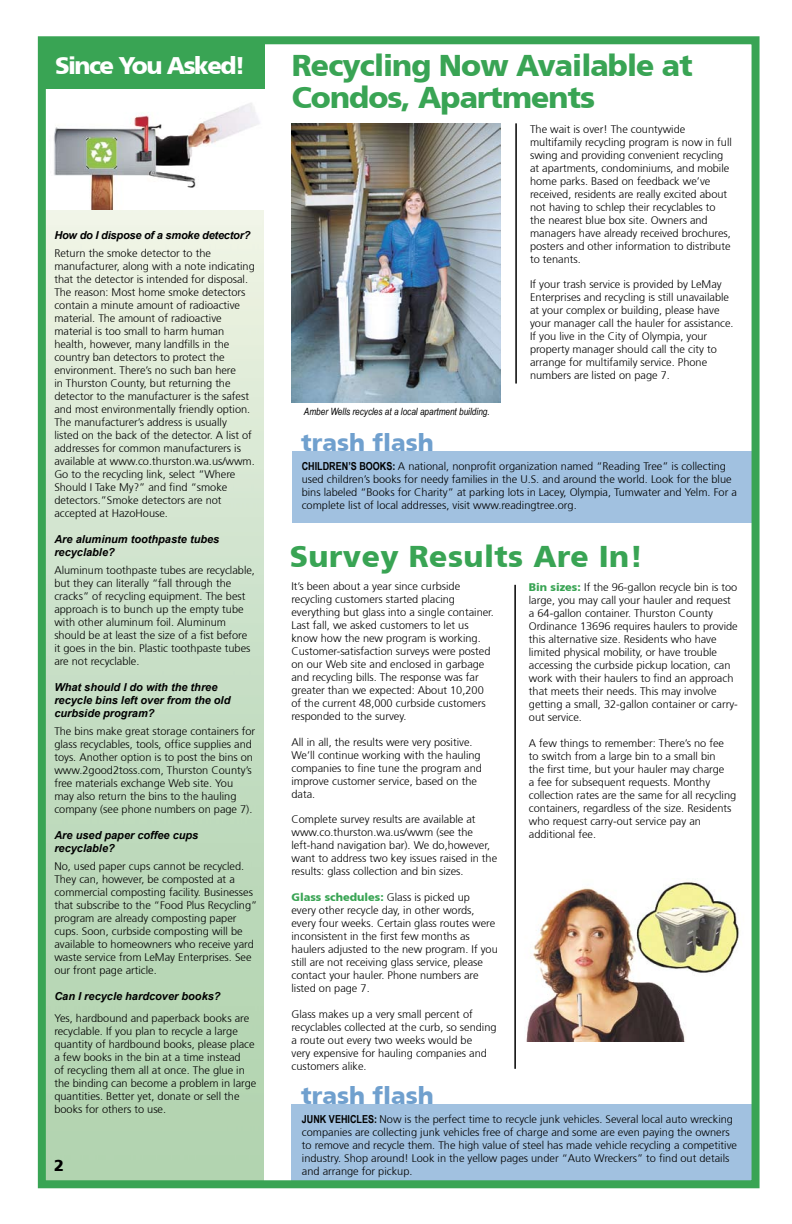
<style>
.page{position:relative;width:792px;height:1224px;background:#fff}
.page>*{position:absolute;margin:0;border:0;box-sizing:border-box;transform-origin:0 0}
.t1{font:900 30px/32px "Frutiger";letter-spacing:-.03em;color:#39a454}
.t2{font:900 30px "Frutiger";letter-spacing:.015em;color:#39a454}
.t3{font:900 24px "Frutiger";color:#70a0ce}
.t4{font:900 24px "Frutiger";letter-spacing:-.065em;color:#fff}
.t5{font:900 16px "Frutiger";color:#000}
.t6{font:300 11px/13px "Frutiger 45";color:#000}
.t7{font:italic 700 11px/13px "Arial";color:#000}
.t8{font:italic 700 11px "Arial";letter-spacing:-.02em;color:#000}
.t9{font:900 11px "Frutiger";color:#39a454}
.t10{font:italic 10px "Arial Narrow";color:#000}
.s1{font-family:"Arial Narrow";font-weight:700}
.s2{font-family:"Frutiger 45";font-weight:300;color:#000}
.s3{font-family:"Frutiger";font-weight:900;color:#39a454}
</style>
<div class="page">
<div style="left:292px;top:451px;width:462px;height:72px;background:#a1c1e0"></div>
<div style="left:291px;top:1104px;width:462px;height:77px;background:#a1c1e0"></div>
<img style="left:47px;top:209px;width:217px;height:970px">
<div style="left:45px;top:44px;width:219px;height:51px;background:#39a454"></div>
<hr style="left:515px;top:123px;width:2px;height:261px;background:#000">
<img style="left:47px;top:90px;width:217px;height:119px">
<img style="left:292px;top:124px;width:209px;height:278px">
<img style="left:526px;top:878px;width:213px;height:163px">
<hr style="left:514px;top:585px;width:2px;height:484px;background:#000">
<div style="left:38px;top:36px;width:722px;height:1152px;border:8px solid #39a454"></div>
<h2 class="t4" style="left:55px;top:51px;width:192px">Since You Asked!</h2>
<p class="t8" style="left:54px;top:228px;width:198px">How do I dispose of a smoke detector?</p>
<p class="t6" style="left:54px;top:247px;width:202px">Return the smoke detector to the manufacturer, along with a note indicating that the detector is intended for disposal.<br>The reason: Most home smoke detectors contain a minute amount of radioactive material. The amount of radioactive material is too small to harm human health, however, many landfills in the country ban detectors to protect the environment. There’s no such ban here<br>in Thurston County, but returning the detector to the manufacturer is the safest and most environmentally friendly option.<br>The manufacturer’s address is usually<br>listed on the back of the detector. A list of addresses for common manufacturers is available at www.co.thurston.wa.us/wwm.<br>Go to the recycling link, select “Where Should I Take My?” and find “smoke detectors.”Smoke detectors are not accepted at HazoHouse.</p>
<p class="t7" style="left:54px;top:533px;width:167px">Are aluminum toothpaste tubes recyclable?</p>
<p class="t6" style="left:54px;top:564px;width:202px">Aluminum toothpaste tubes are recyclable, but they can literally “fall through the cracks” of recycling equipment. The best approach is to bunch up the empty tube with other aluminum foil. Aluminum should be at least the size of a fist before it goes in the bin. Plastic toothpaste tubes are not recyclable.</p>
<p class="t7" style="left:54px;top:681px;width:178px">What should I do with the three recycle bins left over from the old curbside program?</p>
<p class="t6" style="left:54px;top:725px;width:202px">The bins make great storage containers for glass recyclables, tools, office supplies and toys. Another option is to post the bins on www.2good2toss.com, Thurston County’s free materials exchange Web site. You may also return the bins to the hauling company (see phone numbers on page 7).</p>
<p class="t7" style="left:54px;top:829px;width:146px">Are used paper coffee cups recyclable?</p>
<p class="t6" style="left:54px;top:860px;width:204px">No, used paper cups cannot be recycled.<br>They can, however, be composted at a commercial composting facility. Businesses that subscribe to the “Food Plus Recycling” program are already composting paper cups. Soon, curbside composting will be available to homeowners who receive yard waste service from LeMay Enterprises. See our front page article.</p>
<p class="t7" style="left:54px;top:990px;width:168px">Can I recycle hardcover books?</p>
<p class="t6" style="left:54px;top:1012px;width:204px">Yes, hardbound and paperback books are recyclable. If you plan to recycle a large quantity of hardbound books, please place a few books in the bin at a time instead<br>of recycling them all at once. The glue in the binding can become a problem in large quantities. Better yet, donate or sell the books for others to use.</p>
<h3 class="t5" style="left:54px;top:1156px;width:11px">2</h3>
<h1 class="t1" style="left:292px;top:50px;width:402px">Recycling Now Available at<br>Condos, Apartments</h1>
<p class="t6" style="left:530px;top:123px;width:203px">The wait is over! The countywide multifamily recycling program is now in full swing and providing convenient recycling at apartments, condominiums, and mobile home parks. Based on feedback we’ve received, residents are really excited about not having to schlep their recyclables to the nearest blue box site. Owners and managers have already received brochures, posters and other information to distribute to tenants.</p>
<p class="t6" style="left:530px;top:278px;width:205px">If your trash service is provided by LeMay Enterprises and recycling is still unavailable at your complex or building, please have your manager call the hauler for assistance.<br>If you live in the City of Olympia, your property manager should call the city to arrange for multifamily service. Phone numbers are listed on page 7.</p>
<p class="t10" style="left:304px;top:405px;width:187px">Amber Wells recycles at a local apartment building.</p>
<h2 class="t3" style="left:301px;top:428px;width:134px">trash flash</h2>
<p class="t6" style="left:302px;top:459px;width:437px"><span class="s1">CHILDREN’S BOOKS:</span> A national, nonprofit organization named “Reading Tree” is collecting used children’s books for needy families in the U.S. and around the world. Look for the blue bins labeled “Books for Charity” at parking lots in Lacey, Olympia, Tumwater and Yelm. For a complete list of local addresses, visit www.readingtree.org.</p>
<h1 class="t2" style="left:290px;top:539px;width:355px">Survey Results Are In!</h1>
<p class="t6" style="left:291px;top:580px;width:204px">It’s been about a year since curbside recycling customers started placing everything but glass into a single container.<br>Last fall, we asked customers to let us know how the new program is working.<br>Customer-satisfaction surveys were posted on our Web site and enclosed in garbage and recycling bills. The response was far greater than we expected: About 10,200 of the current 48,000 curbside customers responded to the survey.</p>
<p class="t6" style="left:291px;top:736px;width:192px">All in all, the results were very positive.<br>We’ll continue working with the hauling companies to fine tune the program and improve customer service, based on the data.</p>
<p class="t6" style="left:291px;top:813px;width:207px">Complete survey results are available at www.co.thurston.wa.us/wwm (see the left-hand navigation bar). We do,however, want to address two key issues raised in the results: glass collection and bin sizes.</p>
<p class="t9" style="left:291px;top:890px;width:180px">Glass schedules: <span class="s2">Glass is picked up</span></p>
<p class="t6" style="left:291px;top:904px;width:208px">every other recycle day, in other words, every four weeks. Certain glass routes were inconsistent in the first few months as haulers adjusted to the new program. If you still are not receiving glass service, please contact your hauler. Phone numbers are listed on page 7.</p>
<p class="t6" style="left:291px;top:1007px;width:207px">Glass makes up a very small percent of recyclables collected at the curb, so sending a route out every two weeks would be<br>very expensive for hauling companies and customers alike.</p>
<p class="t6" style="left:529px;top:581px;width:211px"><span class="s3">Bin sizes:</span> If the 96-gallon recycle bin is too large, you may call your hauler and request a 64-gallon container. Thurston County Ordinance 13696 requires haulers to provide this alternative size. Residents who have limited physical mobility, or have trouble accessing the curbside pickup location, can work with their haulers to find an approach that meets their needs. This may involve getting a small, 32-gallon container or carry&shy;out service.</p>
<p class="t6" style="left:529px;top:737px;width:209px">A few things to remember: There’s no fee to switch from a large bin to a small bin<br>the first time, but your hauler may charge<br>a fee for subsequent requests. Monthy collection rates are the same for all recycling containers, regardless of the size. Residents who request carry-out service pay an additional fee.</p>
<h2 class="t3" style="left:301px;top:1081px;width:134px">trash flash</h2>
<p class="t6" style="left:302px;top:1113px;width:437px"><span class="s1">JUNK VEHICLES:</span> Now is the perfect time to recycle junk vehicles. Several local auto wrecking companies are collecting junk vehicles free of charge and some are even paying the owners to remove and recycle them. The high value of steel has made vehicle recycling a competitive industry. Shop around! Look in the yellow pages under “Auto Wreckers” to find out details and arrange for pickup.</p>
</div>
